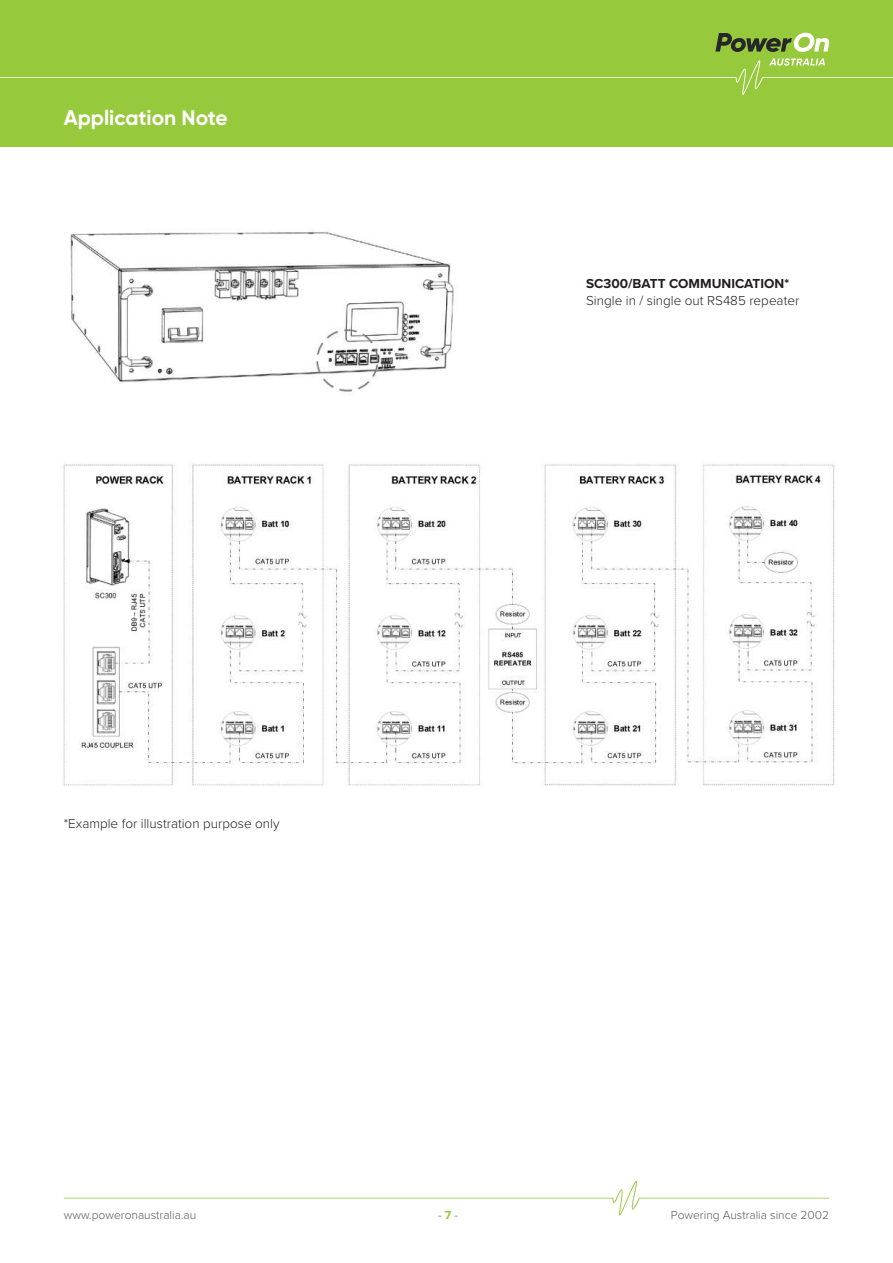
<style>
.page{position:relative;width:893px;height:1263px;background:#fff}
.page>*{position:absolute;margin:0;border:0;box-sizing:border-box;transform-origin:0 0}
.t1{font:700 21px "Gilroy";color:#fff}
.t2{font:300 13.5px "Proxima Nova";color:#231f20}
.t3{font:700 13.5px "Proxima Nova";color:#231f20}
.t4{font:300 12px "Proxima Nova";color:#59595c}
.s1{font-weight:700;color:#97c93c}
</style>
<div class="page">
<div style="left:0;top:0;width:893px;height:147px;background:#97c93c"></div>
<svg style="left:715px;top:33px;width:115px;height:19px"></svg>
<svg style="left:0;top:58px;width:893px;height:37px"></svg>
<svg style="left:64px;top:1181px;width:765px;height:34px"></svg>
<img style="left:70px;top:231px;width:384px;height:161px">
<img style="left:63px;top:463px;width:772px;height:323px">
<h1 class="t1" style="left:64px;top:105px;width:165px">Application Note</h1>
<p class="t2" style="left:64px;top:813px;width:217px">*Example for illustration purpose only</p>
<p class="t3" style="left:586px;top:274px;width:205px">SC300/BATT COMMUNICATION*</p>
<p class="t2" style="left:586px;top:290px;width:215px">Single in / single out RS485 repeater</p>
<p class="t4" style="left:64px;top:1206px;width:134px">www.poweronaustralia.au</p>
<p class="t4" style="left:438px;top:1206px;width:21px">- <span class="s1">7</span> -</p>
<p class="t4" style="left:671px;top:1206px;width:160px">Powering Australia since 2002</p>
</div>
